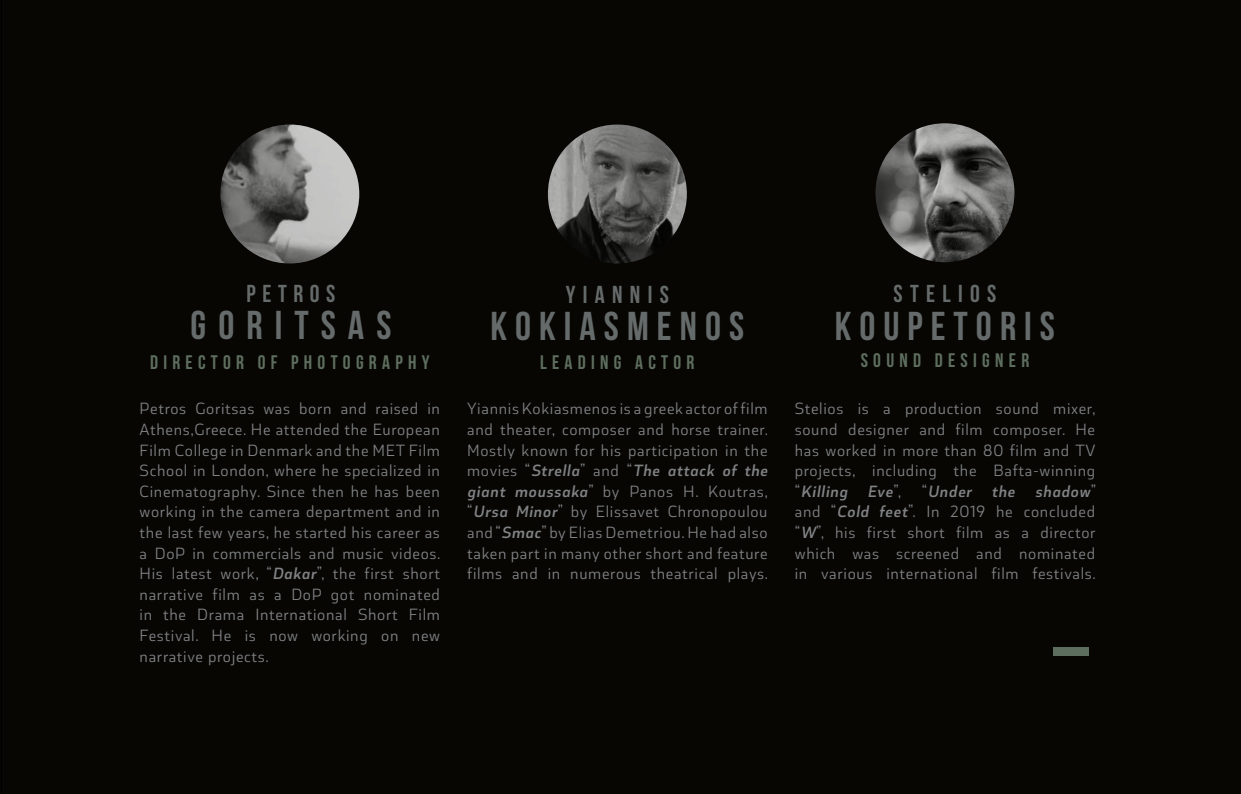
<style>
.page{position:relative;width:1241px;height:794px;background:#fff}
.page>*{position:absolute;margin:0;border:0;box-sizing:border-box;transform-origin:0 0}
.t1{font:40.25px "Bebas Neue";letter-spacing:.2em;color:#656a6a}
.t2{font:40.25px "Bebas Neue";letter-spacing:.3em;color:#656a6a}
.t3{font:24.5px "Bebas Neue";letter-spacing:.3em;color:#656a6a}
.t4{font:19.6px "Bebas Neue";letter-spacing:.27em;color:#5e6e5e}
.t5{font:17.15px/20.7px "Coversans";letter-spacing:.04em;color:#808285;text-align:justify}
.s1{font-weight:600;font-style:italic}
</style>
<div class="page">
<div style="left:1px;top:0;width:1239px;height:794px;background:#070603"></div>
<hr style="left:0;top:0;width:1px;height:794px;background:#6d5f35">
<img style="left:548px;top:124px;width:138px;height:139px;border-radius:69px">
<img style="left:220px;top:124px;width:139px;height:139px;border-radius:69px">
<img style="left:875px;top:123px;width:139px;height:139px;border-radius:69px">
<div style="left:1052px;top:647px;width:35px;height:9px;background:#5e6e5e"></div>
<h2 class="t3" style="left:246px;top:280px;width:90px">PETROS</h2>
<h1 class="t2" style="left:190px;top:303px;width:202px">GORITSAS</h1>
<p class="t4" style="left:150px;top:351px;width:281px">DIRECTOR OF PHOTOGRAPHY</p>
<p class="t5" style="left:140px;top:398px;width:302px">Petros Goritsas was born and raised in Athens,Greece. He attended the European Film College in Denmark and the MET Film School in London, where he specialized in Cinematography. Since then he has been working in the camera department and in the last few years, he started his career as a DoP in commercials and music videos.<br>His latest work, “<span class="s1">Dakar</span>”, the first short narrative film as a DoP got nominated in the Drama International Short Film Festival. He is now working on new narrative projects.</p>
<p class="t5" style="left:467px;top:398px;width:302px">Yiannis Kokiasmenos is a greek actor of film and theater, composer and horse trainer.<br>Mostly known for his participation in the movies “<span class="s1">Strella</span>” and “<span class="s1">The attack of the giant moussaka</span>” by Panos H. Koutras, “<span class="s1">Ursa Minor</span>” by Elissavet Chronopoulou and “<span class="s1">Smac</span>” by Elias Demetriou. He had also taken part in many other short and feature films and in numerous theatrical plays.</p>
<h2 class="t3" style="left:565px;top:281px;width:105px">YIANNIS</h2>
<h1 class="t1" style="left:490px;top:304px;width:255px">KOKIASMENOS</h1>
<p class="t4" style="left:540px;top:351px;width:156px">LEADING ACTOR</p>
<h2 class="t3" style="left:893px;top:280px;width:104px">STELIOS</h2>
<h1 class="t1" style="left:834px;top:304px;width:221px">KOUPETORIS</h1>
<p class="t4" style="left:860px;top:350px;width:170px">SOUND DESIGNER</p>
<p class="t5" style="left:794px;top:398px;width:302px">Stelios is a production sound mixer, sound designer and film composer. He has worked in more than 80 film and TV projects, including the Bafta-winning “<span class="s1">Killing Eve</span>”, “<span class="s1">Under the shadow</span>” and “<span class="s1">Cold feet</span>”. In 2019 he concluded “<span class="s1">W</span>”, his first short film as a director which was screened and nominated in various international film festivals.</p>
</div>
